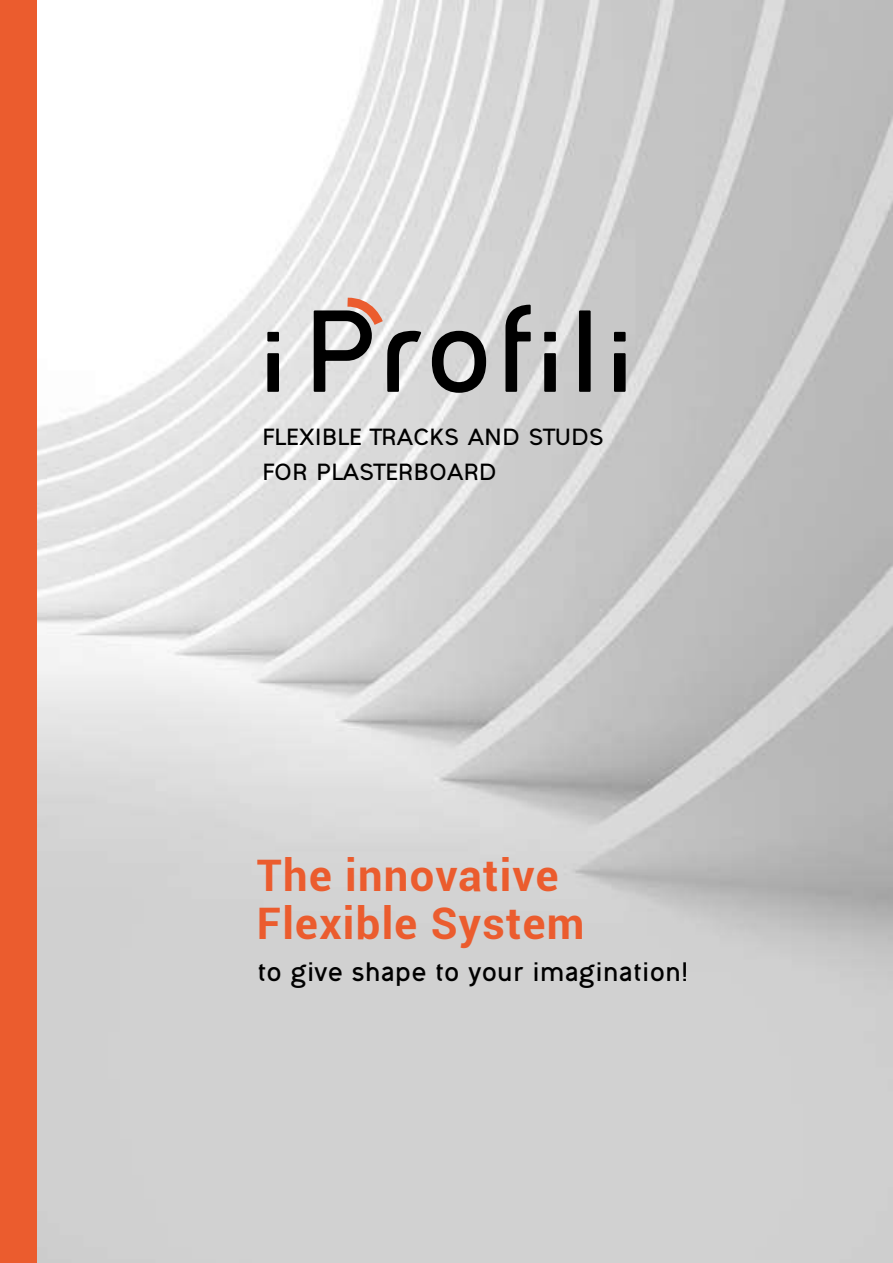
<style>
.page{position:relative;width:893px;height:1263px;background:#fff}
.page>*{position:absolute;margin:0;border:0;box-sizing:border-box;transform-origin:0 0}
.t1{font:700 43.5px/48px "Roboto";letter-spacing:.03em;color:#eb5c2e}
.t2{font:700 24px "Ogonek";letter-spacing:-.02em;color:#000}
.t3{font:700 21px/34.5px "Ogonek";color:#000}
</style>
<div class="page">
<img style="left:37px;top:0;width:856px;height:1263px">
<div style="left:0;top:0;width:37px;height:1263px;background:#eb5c2e"></div>
<svg style="left:267px;top:332px;width:12px;height:60px"></svg>
<svg style="left:432px;top:331px;width:54px;height:62px;background:#6b6b6b"></svg>
<svg style="left:505px;top:305px;width:26px;height:87px;background:#616161"></svg>
<svg style="left:544px;top:332px;width:12px;height:60px"></svg>
<div style="left:579px;top:310px;width:12px;height:82px;background:#000"></div>
<svg style="left:614px;top:332px;width:12px;height:60px"></svg>
<svg style="left:314px;top:293px;width:107px;height:99px;background:#a39f9d"></svg>
<p class="t3" style="left:262px;top:419px;width:343px">FLEXIBLE TRACKS AND STUDS<br>FOR PLASTERBOARD</p>
<h1 class="t1" style="left:257px;top:850px;width:329px">The innovative<br>Flexible System</h1>
<p class="t2" style="left:257px;top:954px;width:434px">to give shape to your imagination!</p>
</div>
